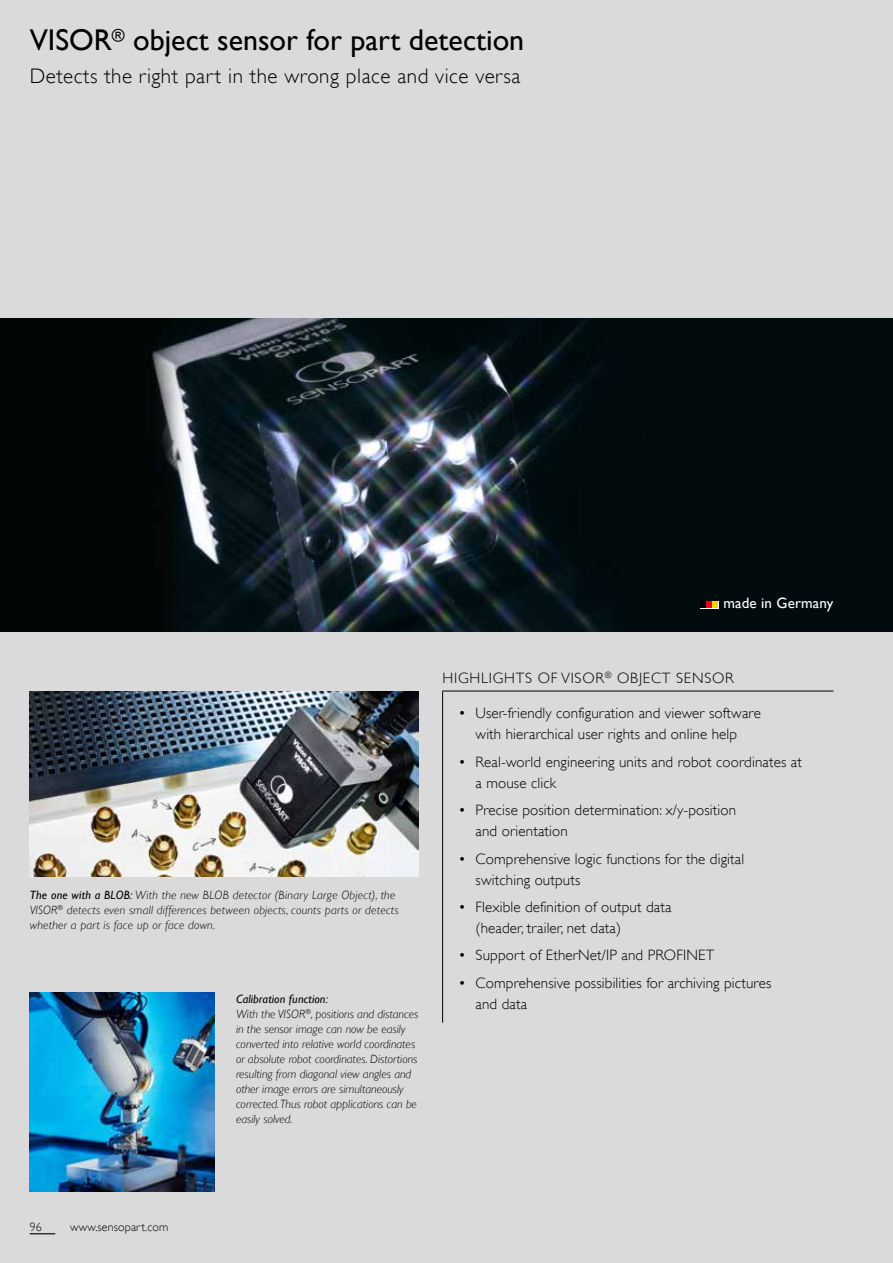
<style>
.page{position:relative;width:893px;height:1263px;background:#dadada}
.page>*{position:absolute;margin:0;border:0;box-sizing:border-box;transform-origin:0 0}
.t1{font:30px "Gill Alt One";color:#000}
.t2{font:300 21px "Gill Alt One";letter-spacing:.025em;color:#000}
.t3{font:300 15px/21px "Gill Alt One";letter-spacing:.01em;color:#000}
.t4{font:300 15px "Gill Alt One";letter-spacing:.05em;color:#000}
.t5{font:15px "Gill Alt One";letter-spacing:.01em;color:#fff}
.t6{font:italic 300 12px/15px "Gill Alt One";color:#000}
.t7{font:italic 300 12px/15px "Gill Alt One";letter-spacing:.02em;color:#000}
.t8{font:300 12px "Gill Alt One";letter-spacing:.01em;color:#000}
.s1{font-weight:400}
</style>
<div class="page">
<svg style="left:30px;top:1233px;width:25px;height:1px"></svg>
<hr style="left:442px;top:691px;width:1px;height:332px;background:#000">
<hr style="left:442px;top:691px;width:391px;height:1px;background:#000">
<img style="left:0;top:319px;width:893px;height:312px">
<img style="left:30px;top:691px;width:389px;height:185px">
<img style="left:30px;top:993px;width:185px;height:198px">
<svg style="left:712px;top:601px;width:7px;height:7px"></svg>
<div style="left:700px;top:601px;width:6px;height:7px;background:#000"></div>
<div style="left:706px;top:601px;width:6px;height:7px;background:#e30613"></div>
<svg style="left:712px;top:602px;width:6px;height:6px"></svg>
<h1 class="t1" style="left:30px;top:23px;width:496px">VISOR<sup>®</sup> object sensor for part detection</h1>
<h2 class="t2" style="left:30px;top:64px;width:492px">Detects the right part in the wrong place and vice versa</h2>
<p class="t5" style="left:723px;top:594px;width:111px">made in Germany</p>
<p class="t7" style="left:30px;top:888px;width:370px"><span class="s1">The one with a BLOB:</span> With the new BLOB detector (Binary Large Object), the<br>VISOR<sup>®</sup> detects even small differences between objects, counts parts or detects whether a part is face up or face down.</p>
<p class="t6" style="left:236px;top:992px;width:184px"><span class="s1">Calibration function:<br></span>With the VISOR<sup>®</sup>, positions and distances in the sensor image can now be easily converted into relative world coordinates or absolute robot coordinates. Distortions resulting from diagonal view angles and other image errors are simultaneously corrected. Thus robot applications can be easily solved.</p>
<p class="t4" style="left:443px;top:669px;width:293px">HIGHLIGHTS OF VISOR<sup>®</sup> OBJECT SENSOR</p>
<p class="t3" style="left:459px;top:703px;width:304px;text-align:center">• User-friendly configuration and viewer software with hierarchical user rights and online help</p>
<p class="t3" style="left:476px;top:751px;width:328px;text-indent:-17px">• Real-world engineering units and robot coordinates at a mouse click</p>
<p class="t3" style="left:476px;top:799px;width:262px;text-indent:-17px">• Precise position determination: x/y-position and orientation</p>
<p class="t3" style="left:476px;top:848px;width:270px;text-indent:-17px">• Comprehensive logic functions for the digital switching outputs</p>
<p class="t3" style="left:476px;top:896px;width:197px;text-indent:-17px">• Flexible definition of output data (header, trailer, net data)</p>
<p class="t3" style="left:459px;top:945px;width:257px">• Support of EtherNet/IP and PROFINET</p>
<p class="t3" style="left:476px;top:972px;width:297px;text-indent:-17px">• Comprehensive possibilities for archiving pictures and data</p>
<p class="t8" style="left:30px;top:1220px;width:14px">96</p>
<p class="t8" style="left:70px;top:1220px;width:100px">www.sensopart.com</p>
</div>
